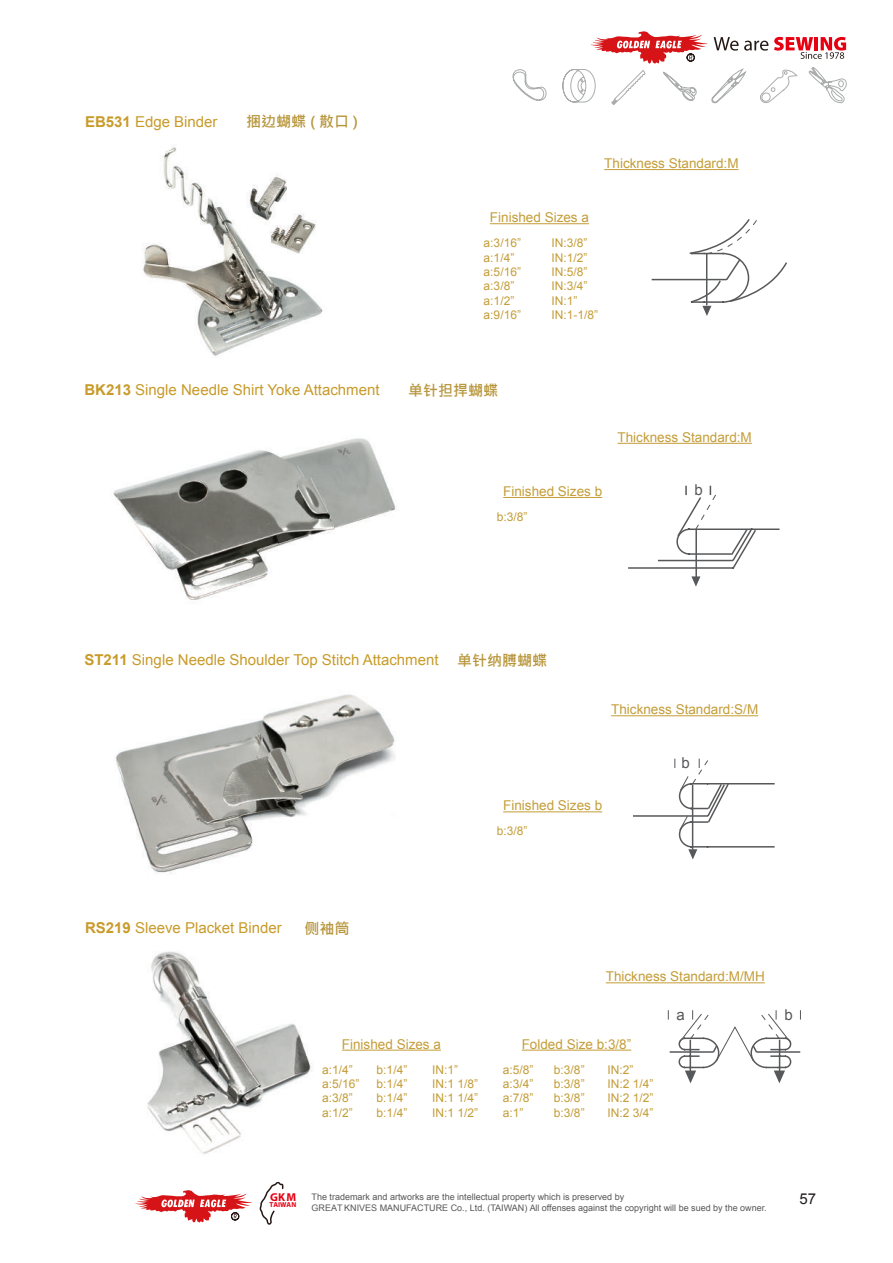
<style>
.page{position:relative;width:893px;height:1263px;background:#fff}
.page>*{position:absolute;margin:0;border:0;box-sizing:border-box;transform-origin:0 0}
.t1{font:15px "Arial";color:#c89b2a}
.t2{font:700 15px "Microsoft Jheng Hei";color:#b8963d}
.t3{font:15px "Arial";color:#57585a}
.t4{font:15px "Arial";color:#231f20}
.t5{font:13.5px "Arial";color:#c49d38}
.t6{font:12px/14.4px "Arial";color:#c49d38}
.t7{font:700 11.55px "Myriad Pro";color:#e60012}
.t8{font:9px "Arial";color:#595757}
.t9{font:700 7.2px "Myriad Pro";color:#e60012}
.s1{font-weight:700}
</style>
<div class="page">
<svg style="left:512px;top:31px;width:335px;height:74px"></svg>
<svg style="left:259px;top:1182px;width:24px;height:43px"></svg>
<svg style="left:135px;top:1190px;width:117px;height:32px"></svg>
<hr style="left:604px;top:169px;width:135px;height:1px;background:#c49d38">
<hr style="left:490px;top:223px;width:99px;height:1px;background:#c49d38">
<img style="left:142px;top:145px;width:181px;height:211px">
<svg style="left:651px;top:219px;width:136px;height:97px"></svg>
<img style="left:113px;top:438px;width:284px;height:165px">
<hr style="left:618px;top:443px;width:134px;height:1px;background:#c49d38">
<hr style="left:611px;top:715px;width:147px;height:1px;background:#c49d38">
<hr style="left:503px;top:497px;width:99px;height:1px;background:#c49d38">
<hr style="left:503px;top:811px;width:99px;height:1px;background:#c49d38">
<svg style="left:628px;top:485px;width:152px;height:102px"></svg>
<img style="left:115px;top:694px;width:280px;height:180px">
<svg style="left:633px;top:759px;width:142px;height:100px"></svg>
<hr style="left:606px;top:982px;width:159px;height:1px;background:#c49d38">
<img style="left:147px;top:951px;width:166px;height:203px">
<svg style="left:668px;top:1010px;width:133px;height:73px"></svg>
<hr style="left:522px;top:1050px;width:109px;height:1px;background:#c49d38">
<hr style="left:342px;top:1050px;width:99px;height:1px;background:#c49d38">
<p class="t1" style="left:85px;top:111px;width:134px"><span class="s1">EB531</span> Edge Binder</p>
<p class="t2" style="left:246px;top:112px;width:113px">捆边蝴蝶 ( 散口 )</p>
<p class="t1" style="left:84px;top:380px;width:297px"><span class="s1">BK213</span> Single Needle Shirt Yoke Attachment</p>
<p class="t5" style="left:604px;top:155px;width:136px">Thickness Standard:M</p>
<p class="t5" style="left:490px;top:209px;width:101px">Finished Sizes a</p>
<p class="t6" style="left:484px;top:236px;width:39px">a:3/16” a:1/4” a:5/16” a:3/8” a:1/2” a:9/16”</p>
<p class="t6" style="left:551px;top:236px;width:48px">IN:3/8”<br>IN:1/2”<br>IN:5/8”<br>IN:3/4”<br>IN:1”<br>IN:1-1/8”</p>
<p class="t2" style="left:408px;top:381px;width:91px">单针担捍蝴蝶</p>
<p class="t5" style="left:618px;top:428px;width:136px">Thickness Standard:M</p>
<p class="t5" style="left:503px;top:482px;width:101px">Finished Sizes b</p>
<p class="t6" style="left:497px;top:510px;width:32px">b:3/8”</p>
<p class="t3" style="left:694px;top:480px;width:10px">b</p>
<p class="t1" style="left:84px;top:649px;width:356px"><span class="s1">ST211</span> Single Needle Shoulder Top Stitch Attachment</p>
<p class="t2" style="left:457px;top:651px;width:91px">单针纳膊蝴蝶</p>
<p class="t5" style="left:611px;top:701px;width:149px">Thickness Standard:S/M</p>
<p class="t5" style="left:503px;top:797px;width:101px">Finished Sizes b</p>
<p class="t6" style="left:497px;top:824px;width:32px">b:3/8”</p>
<p class="t3" style="left:682px;top:753px;width:10px">b</p>
<p class="t1" style="left:85px;top:918px;width:198px"><span class="s1">RS219</span> Sleeve Placket Binder</p>
<p class="t2" style="left:304px;top:919px;width:46px">侧袖筒</p>
<p class="t5" style="left:342px;top:1035px;width:101px">Finished Sizes a</p>
<p class="t6" style="left:322px;top:1062px;width:39px">a:1/4” a:5/16” a:3/8” a:1/2”</p>
<p class="t6" style="left:377px;top:1062px;width:32px;text-align:justify">b:1/4” b:1/4” b:1/4” b:1/4”</p>
<p class="t6" style="left:432px;top:1062px;width:48px">IN:1”<br>IN:1 1/8”<br>IN:1 1/4”<br>IN:1 1/2”</p>
<p class="t5" style="left:606px;top:968px;width:161px">Thickness Standard:M/MH</p>
<p class="t3" style="left:677px;top:1004px;width:10px">a</p>
<p class="t3" style="left:784px;top:1004px;width:10px">b</p>
<p class="t5" style="left:522px;top:1035px;width:111px">Folded Size b:3/8”</p>
<p class="t6" style="left:503px;top:1062px;width:32px;text-align:justify">a:5/8” a:3/4” a:7/8” a:1”</p>
<p class="t6" style="left:554px;top:1062px;width:32px;text-align:justify">b:3/8” b:3/8” b:3/8” b:3/8”</p>
<p class="t6" style="left:608px;top:1062px;width:48px">IN:2”<br>IN:2 1/4”<br>IN:2 1/2”<br>IN:2 3/4”</p>
<p class="t7" style="left:270px;top:1190px;width:27px">GKM</p>
<p class="t9" style="left:270px;top:1201px;width:28px">TAIWAN</p>
<p class="t8" style="left:312px;top:1191px;width:314px">The trademark and artworks are the intellectual property which is preserved by</p>
<p class="t4" style="left:799px;top:1189px;width:18px">57</p>
<p class="t8" style="left:312px;top:1202px;width:457px">GREAT KNIVES MANUFACTURE Co., Ltd. (TAIWAN) All offenses against the copyright will be sued by the owner.</p>
</div>
